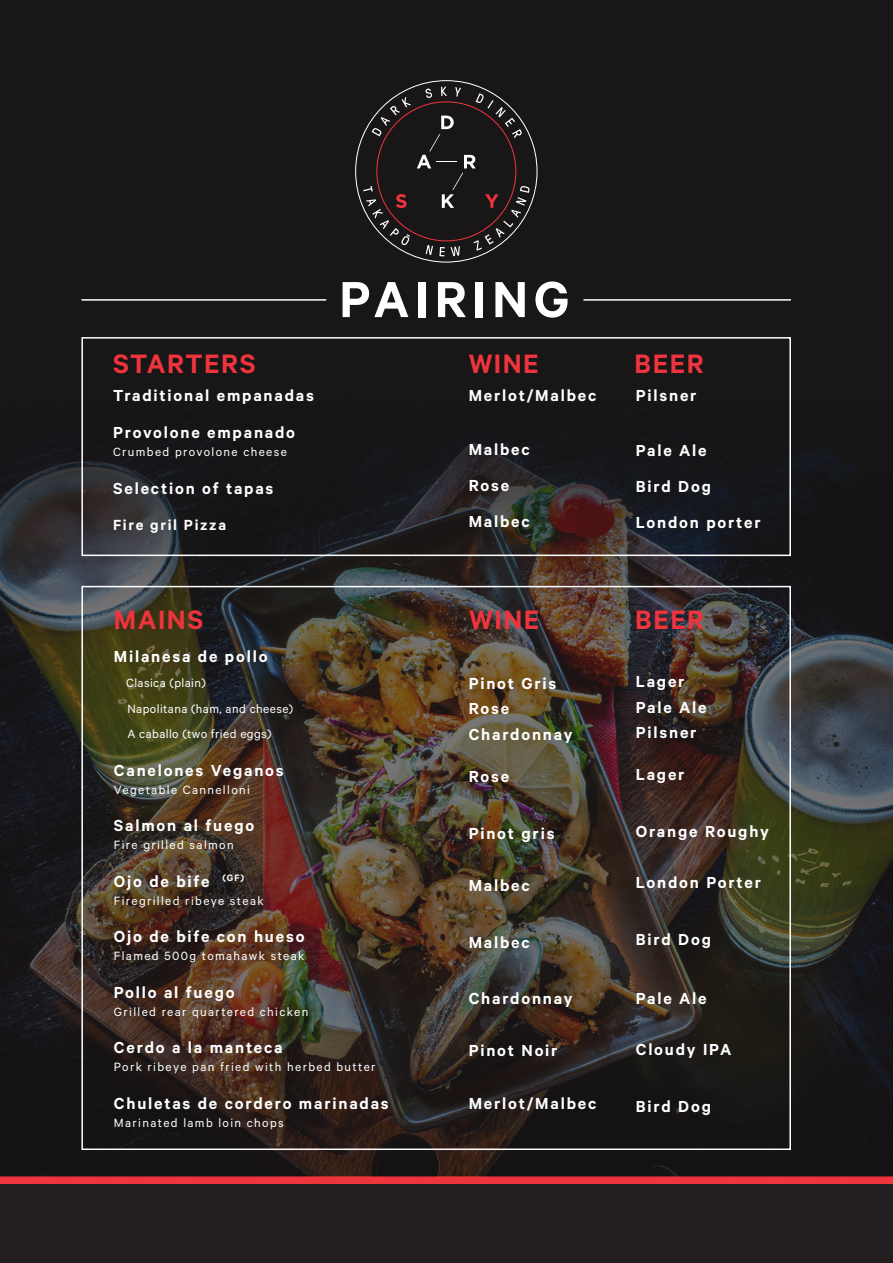
<style>
.page{position:relative;width:893px;height:1263px;background:#191617}
.page>*{position:absolute;margin:0;border:0;box-sizing:border-box;transform-origin:0 0}
.Heading{font:600 57px "Calibre";letter-spacing:.1em;color:#fff}
.Heading-2{font:600 30px "Calibre";letter-spacing:.05em;color:#ee343d}
.Body_Text{font:600 18px "Calibre";letter-spacing:.1em;color:#fff}
.Body_Text-2{font:600 16.5px "Calibre";letter-spacing:.1em;color:#fff}
.Body_Text-3{font:13.5px "Calibre";letter-spacing:.1em;color:#fff}
.Body_Text-4{font:13.5px "Calibre";letter-spacing:.03em;color:#fff}
</style>
<div class="page">
<div style="left:0;top:1176px;width:893px;height:8px;background:#ee343d"></div>
<img style="left:0;top:163px;width:893px;height:1013px">
<div style="left:81px;top:337px;width:710px;height:219px;border:2px solid #fff"></div>
<svg style="left:355px;top:80px;width:182px;height:183px"></svg>
<hr style="left:583px;top:299px;width:208px;height:2px;background:#fff">
<hr style="left:81px;top:299px;width:245px;height:2px;background:#fff">
<p class="Heading-2" style="left:113px;top:346px;width:144px">STARTERS</p>
<p class="Body_Text" style="left:113px;top:384px;width:202px">Traditional empanadas</p>
<p class="Body_Text" style="left:113px;top:422px;width:184px">Provolone empanado</p>
<p class="Body_Text-3" style="left:113px;top:444px;width:175px">Crumbed provolone cheese</p>
<p class="Body_Text" style="left:113px;top:477px;width:162px">Selection of tapas</p>
<p class="Body_Text-2" style="left:113px;top:515px;width:115px">Fire gril Pizza</p>
<p class="Heading" style="left:339px;top:265px;width:231px">PAIRING</p>
<p class="Heading-2" style="left:469px;top:346px;width:72px">WINE</p>
<p class="Heading-2" style="left:635px;top:346px;width:70px">BEER</p>
<p class="Body_Text" style="left:636px;top:384px;width:62px">Pilsner</p>
<p class="Body_Text" style="left:469px;top:384px;width:129px">Merlot/Malbec</p>
<p class="Body_Text" style="left:469px;top:438px;width:63px">Malbec</p>
<p class="Body_Text" style="left:469px;top:474px;width:42px">Rose</p>
<p class="Body_Text" style="left:469px;top:510px;width:63px">Malbec</p>
<p class="Body_Text" style="left:636px;top:440px;width:72px">Pale Ale</p>
<p class="Body_Text" style="left:636px;top:476px;width:77px">Bird Dog</p>
<p class="Body_Text" style="left:636px;top:512px;width:127px">London porter</p>
<p class="Heading-2" style="left:114px;top:601px;width:91px">MAINS</p>
<p class="Heading-2" style="left:469px;top:602px;width:72px">WINE</p>
<p class="Heading-2" style="left:635px;top:602px;width:70px">BEER</p>
<p class="Body_Text" style="left:114px;top:645px;width:155px">Milanesa de pollo</p>
<p class="Body_Text-4" style="left:126px;top:675px;width:81px">Clasica (plain)</p>
<p class="Body_Text-4" style="left:127px;top:700px;width:167px">Napolitana (ham, and cheese)</p>
<p class="Body_Text-4" style="left:127px;top:726px;width:146px">A caballo (two fried eggs)</p>
<p class="Body_Text" style="left:114px;top:759px;width:171px">Canelones Veganos</p>
<p class="Body_Text-3" style="left:114px;top:781px;width:137px">Vegetable Cannelloni</p>
<p class="Body_Text" style="left:114px;top:815px;width:142px">Salmon al fuego</p>
<p class="Body_Text-3" style="left:114px;top:837px;width:121px">Fire grilled salmon</p>
<p class="Body_Text" style="left:114px;top:870px;width:132px">Ojo de bife <sup>(GF)</sup></p>
<p class="Body_Text-3" style="left:114px;top:892px;width:151px">Firegrilled ribeye steak</p>
<p class="Body_Text" style="left:114px;top:926px;width:192px">Ojo de bife con hueso</p>
<p class="Body_Text-3" style="left:114px;top:948px;width:192px">Flamed 500g tomahawk steak</p>
<p class="Body_Text" style="left:114px;top:981px;width:122px">Pollo al fuego</p>
<p class="Body_Text-3" style="left:114px;top:1003px;width:196px">Grilled rear quartered chicken</p>
<p class="Body_Text" style="left:114px;top:1037px;width:170px">Cerdo a la manteca</p>
<p class="Body_Text-3" style="left:114px;top:1059px;width:263px">Pork ribeye pan fried with herbed butter</p>
<p class="Body_Text" style="left:114px;top:1092px;width:276px">Chuletas de cordero marinadas</p>
<p class="Body_Text-3" style="left:114px;top:1114px;width:171px">Marinated lamb loin chops</p>
<p class="Body_Text" style="left:469px;top:672px;width:89px">Pinot Gris</p>
<p class="Body_Text" style="left:469px;top:698px;width:42px">Rose</p>
<p class="Body_Text" style="left:469px;top:723px;width:105px">Chardonnay</p>
<p class="Body_Text" style="left:469px;top:765px;width:42px">Rose</p>
<p class="Body_Text" style="left:469px;top:822px;width:87px">Pinot gris</p>
<p class="Body_Text" style="left:469px;top:875px;width:63px">Malbec</p>
<p class="Body_Text" style="left:469px;top:932px;width:63px">Malbec</p>
<p class="Body_Text" style="left:469px;top:987px;width:105px">Chardonnay</p>
<p class="Body_Text" style="left:469px;top:1040px;width:90px">Pinot Noir</p>
<p class="Body_Text" style="left:469px;top:1092px;width:129px">Merlot/Malbec</p>
<p class="Body_Text" style="left:636px;top:671px;width:50px">Lager</p>
<p class="Body_Text" style="left:636px;top:696px;width:72px">Pale Ale</p>
<p class="Body_Text" style="left:636px;top:722px;width:62px">Pilsner</p>
<p class="Body_Text" style="left:636px;top:764px;width:50px">Lager</p>
<p class="Body_Text" style="left:636px;top:821px;width:135px">Orange Roughy</p>
<p class="Body_Text" style="left:636px;top:872px;width:127px">London Porter</p>
<p class="Body_Text" style="left:636px;top:929px;width:77px">Bird Dog</p>
<p class="Body_Text" style="left:636px;top:987px;width:72px">Pale Ale</p>
<p class="Body_Text" style="left:636px;top:1038px;width:97px">Cloudy IPA</p>
<p class="Body_Text" style="left:636px;top:1095px;width:77px">Bird Dog</p>
</div>
